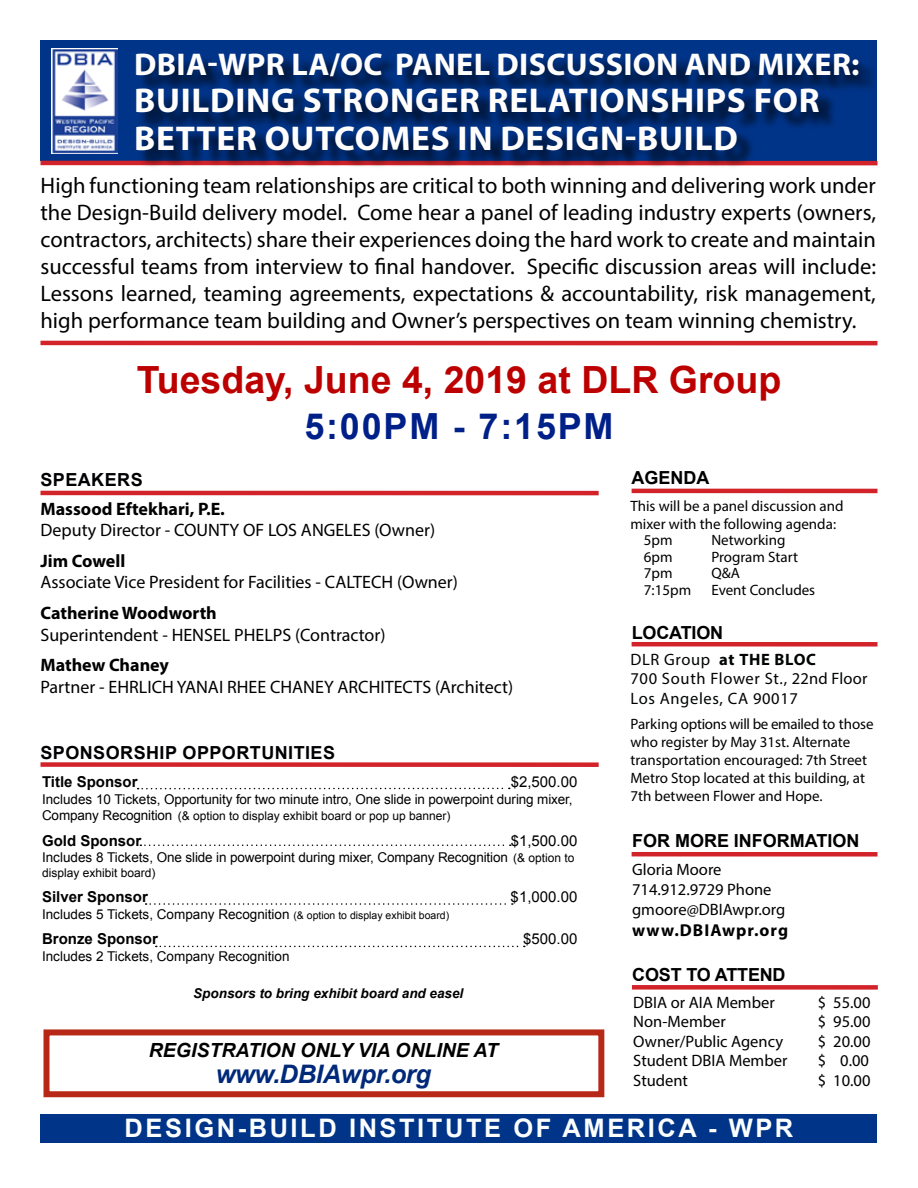
<style>
.page{position:relative;width:918px;height:1188px;background:#fff}
.page>*{position:absolute;margin:0;border:0;box-sizing:border-box;transform-origin:0 0}
.t1{font:700 37.5px "Arial";color:#bc0000}
.t2{font:700 36px "Arial";letter-spacing:.05em;color:#002089}
.t3{font:700 34.5px/37.5px "Myriad Pro";letter-spacing:.02em;color:#fffefd}
.t4{font:700 31.5px "Myriad Pro";letter-spacing:.01em;color:#fffefd}
.t5{font:700 25.5px "Arial";letter-spacing:.1em;color:#fbfefd}
.t6{font:italic 700 25.5px "Arial";letter-spacing:-.01em;color:#002979}
.t7{font:22.5px/27px "Myriad Pro";color:#000;text-align:justify}
.t8{font:italic 700 19.5px "Arial";color:#000}
.t9{font:18px "Myriad Pro";color:#000}
.t10{font:700 18px "Myriad Pro";color:#000}
.t11{font:700 18px "Arial";color:#000}
.t12{font:700 18px "Arial";letter-spacing:.025em;color:#000103}
.t13{font:700 18px "Arial";letter-spacing:.025em;color:#000003}
.t14{font:700 17.25px "Myriad Pro";letter-spacing:.06em;color:#000}
.t15{font:16.5px/19.8px "Myriad Pro";color:#000}
.t16{font:16.5px/19.5px "Myriad Pro";letter-spacing:.04em;color:#020403}
.t17{font:15px/18px "Myriad Pro";color:#000}
.t18{font:700 15px "Arial";color:#000}
.t19{font:15px "Arial";color:#000}
.t20{font:13.5px "Arial";letter-spacing:-.01em;color:#000}
.t21{font:italic 700 13.5px "Arial";color:#000}
.t22{font:12px "Arial";color:#000}
.s1{font-size:13.5px}
.s2{font-size:12px}
.s3{font-size:10.5px}
.s4{font-weight:700}
</style>
<div class="page">
<div style="left:40px;top:1114px;width:838px;height:29px;background:#003489"></div>
<div style="left:40px;top:40px;width:838px;height:121px;background:#003489"></div>
<img style="left:52px;top:48px;width:65px;height:106px">
<hr style="left:41px;top:491px;width:558px;height:4px;background:#d2232a">
<hr style="left:632px;top:489px;width:245px;height:4px;background:#d2232a">
<div style="left:632px;top:642px;width:245px;height:5px;background:#d2232a"></div>
<hr style="left:41px;top:341px;width:836px;height:4px;background:#d2232a">
<hr style="left:41px;top:161px;width:836px;height:4px;background:#d2232a">
<div style="left:632px;top:852px;width:245px;height:5px;background:#d2232a"></div>
<div style="left:139px;top:56px;width:738px;height:113px;background:#000;opacity:.75"></div>
<div style="left:41px;top:762px;width:558px;height:5px;background:#d2232a"></div>
<div style="left:632px;top:985px;width:246px;height:5px;background:#d2232a"></div>
<svg style="left:138px;top:788px;width:372px;height:1px"></svg>
<svg style="left:140px;top:845px;width:371px;height:1px"></svg>
<svg style="left:146px;top:903px;width:367px;height:2px"></svg>
<svg style="left:156px;top:946px;width:369px;height:1px"></svg>
<div style="left:44px;top:1029px;width:560px;height:68px;border:6px solid #b72817"></div>
<h3 class="t4" style="left:134px;top:44px;width:727px">DBIA-WPR LA/OC PANEL DISCUSSION AND MIXER:</h3>
<h3 class="t3" style="left:134px;top:81px;width:687px">BUILDING STRONGER RELATIONSHIPS FOR<br>BETTER OUTCOMES IN DESIGN-BUILD</h3>
<p class="t7" style="left:41px;top:171px;width:837px">High functioning team relationships are critical to both winning and delivering work under the Design-Build delivery model. Come hear a panel of leading industry experts (owners, contractors, architects) share their experiences doing the hard work to create and maintain successful teams from interview to final handover. Specific discussion areas will include:<br>Lessons learned, teaming agreements, expectations &amp; accountability, risk management, high performance team building and Owner’s perspectives on team winning chemistry.</p>
<h1 class="t1" style="left:137px;top:355px;width:646px">Tuesday, June 4, 2019 at DLR Group</h1>
<h2 class="t2" style="left:304px;top:402px;width:311px">5:00PM - 7:15PM</h2>
<p class="t13" style="left:41px;top:467px;width:104px">SPEAKERS</p>
<p class="t11" style="left:632px;top:466px;width:79px">AGENDA</p>
<p class="t10" style="left:41px;top:497px;width:186px">Massood Eftekhari, P.E.</p>
<p class="t9" style="left:41px;top:519px;width:396px">Deputy Director - COUNTY OF LOS ANGELES (Owner)</p>
<p class="t10" style="left:41px;top:549px;width:86px">Jim Cowell</p>
<p class="t9" style="left:41px;top:571px;width:419px">Associate Vice President for Facilities - CALTECH (Owner)</p>
<p class="t10" style="left:41px;top:601px;width:178px">Catherine Woodworth</p>
<p class="t9" style="left:41px;top:623px;width:347px">Superintendent - HENSEL PHELPS (Contractor)</p>
<p class="t10" style="left:41px;top:653px;width:130px">Mathew Chaney</p>
<p class="t9" style="left:41px;top:676px;width:474px">Partner - EHRLICH YANAI RHEE CHANEY ARCHITECTS (Architect)</p>
<p class="t12" style="left:41px;top:741px;width:296px">SPONSORSHIP OPPORTUNITIES</p>
<p class="t18" style="left:42px;top:772px;width:97px">Title Sponsor</p>
<p class="t19" style="left:511px;top:772px;width:68px">$2,500.00</p>
<p class="t20" style="left:42px;top:790px;width:532px">Includes 10 Tickets, Opportunity for two minute intro, One slide in powerpoint during mixer,</p>
<p class="t22" style="left:42px;top:808px;width:410px"><span class="s1">Company Recognition</span> (&amp; option to display exhibit board or pop up banner)</p>
<p class="t18" style="left:42px;top:831px;width:101px">Gold Sponsor</p>
<p class="t19" style="left:511px;top:831px;width:68px">$1,500.00</p>
<p class="t20" style="left:42px;top:849px;width:534px">Includes 8 Tickets, One slide in powerpoint during mixer, Company Recognition <span class="s2">(&amp; option to</span></p>
<p class="t22" style="left:42px;top:865px;width:115px">display exhibit board)</p>
<p class="t18" style="left:42px;top:887px;width:107px">Silver Sponsor</p>
<p class="t19" style="left:511px;top:887px;width:68px">$1,000.00</p>
<p class="t20" style="left:42px;top:905px;width:409px">Includes 5 Tickets, Company Recognition <span class="s3">(&amp; option to display exhibit board)</span></p>
<p class="t18" style="left:42px;top:929px;width:117px">Bronze Sponsor</p>
<p class="t19" style="left:523px;top:929px;width:56px">$500.00</p>
<p class="t20" style="left:42px;top:947px;width:249px">Includes 2 Tickets, Company Recognition</p>
<p class="t21" style="left:193px;top:985px;width:272px">Sponsors to bring exhibit board and easel</p>
<p class="t8" style="left:149px;top:1038px;width:351px">REGISTRATION ONLY VIA ONLINE AT</p>
<p class="t6" style="left:216px;top:1057px;width:216px">www.DBIAwpr.org</p>
<p class="t17" style="left:630px;top:496px;width:215px">This will be a panel discussion and mixer with the following agenda:</p>
<p class="t17" style="left:644px;top:531px;width:30px">5pm</p>
<p class="t17" style="left:711px;top:531px;width:76px">Networking</p>
<p class="t17" style="left:644px;top:547px;width:30px">6pm</p>
<p class="t17" style="left:711px;top:547px;width:88px">Program Start</p>
<p class="t17" style="left:644px;top:564px;width:30px">7pm</p>
<p class="t17" style="left:711px;top:564px;width:30px">Q&amp;A</p>
<p class="t17" style="left:644px;top:580px;width:49px">7:15pm</p>
<p class="t17" style="left:711px;top:580px;width:105px">Event Concludes</p>
<p class="t11" style="left:632px;top:621px;width:93px">LOCATION</p>
<p class="t16" style="left:630px;top:649px;width:239px">DLR Group <span class="s4">at THE BLOC<br></span>700 South Flower St., 22nd Floor<br>Los Angeles, CA 90017</p>
<p class="t17" style="left:630px;top:715px;width:245px">Parking options will be emailed to those who register by May 31st. Alternate transportation encouraged: 7th Street Metro Stop located at this building, at 7th between Flower and Hope.</p>
<p class="t11" style="left:632px;top:829px;width:229px">FOR MORE INFORMATION</p>
<p class="t15" style="left:632px;top:860px;width:155px">Gloria Moore<br>714.912.9729 Phone gmoore@DBIAwpr.org</p>
<p class="t14" style="left:632px;top:919px;width:157px">www.DBIAwpr.org</p>
<p class="t11" style="left:632px;top:963px;width:155px">COST TO ATTEND</p>
<p class="t15" style="left:633px;top:992px;width:143px">DBIA or AIA Member</p>
<p class="t15" style="left:818px;top:992px;width:54px">$ 55.00</p>
<p class="t15" style="left:633px;top:1012px;width:94px">Non-Member</p>
<p class="t15" style="left:818px;top:1012px;width:54px">$ 95.00</p>
<p class="t15" style="left:633px;top:1031px;width:151px">Owner/Public Agency</p>
<p class="t15" style="left:818px;top:1031px;width:54px">$ 20.00</p>
<p class="t15" style="left:633px;top:1051px;width:156px">Student DBIA Member</p>
<p class="t15" style="left:818px;top:1051px;width:53px">$ 0.00</p>
<p class="t15" style="left:633px;top:1070px;width:56px">Student</p>
<p class="t15" style="left:818px;top:1070px;width:54px">$ 10.00</p>
<p class="t5" style="left:125px;top:1111px;width:670px">DESIGN-BUILD INSTITUTE OF AMERICA - WPR</p>
</div>
